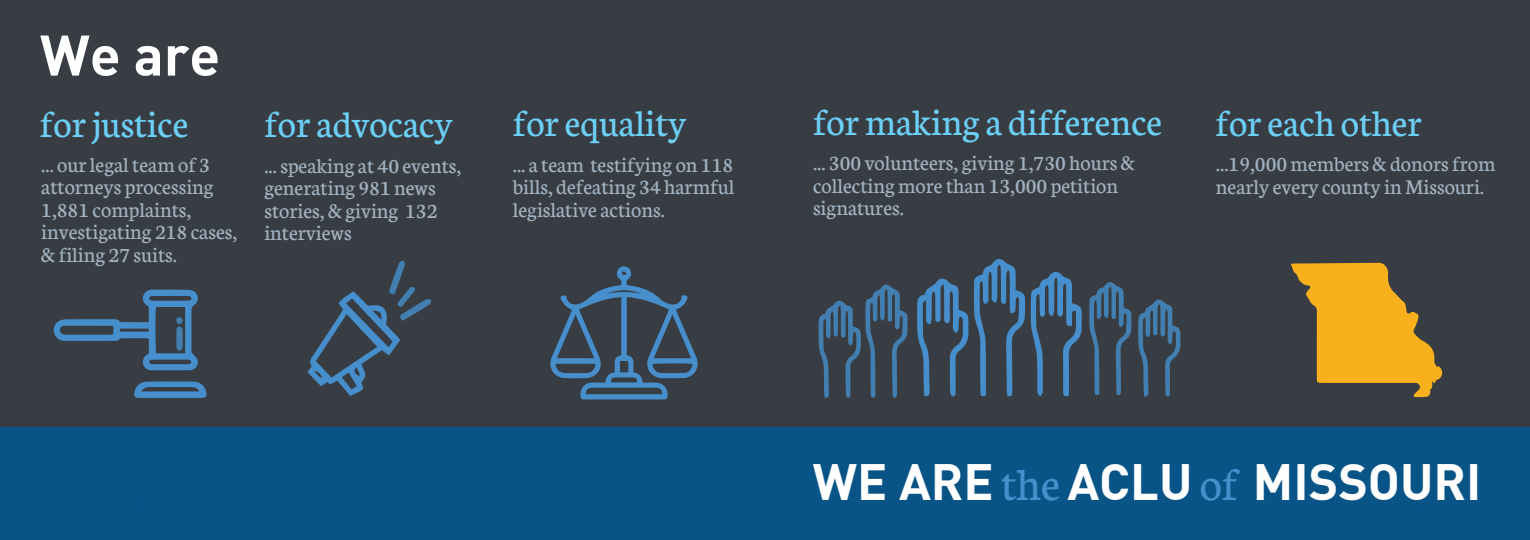
<style>
.page{position:relative;width:1530px;height:540px;background:#fff}
.page>*{position:absolute;margin:0;border:0;box-sizing:border-box;transform-origin:0 0}
.t1{font:700 56.25px "DIN";color:#fff}
.t2{font:700 50px "DIN";color:#fff}
.t3{font:40px "Neuton";color:#6bcff6}
.t4{font:22.5px/22.5px "Neuton";color:#a2b2c1}
.t5{font:700 8.75px "DIN";color:#005487}
.s1{font-family:"Neuton";font-weight:400;font-size:48.75px;color:#468fcc}
</style>
<div class="page">
<div style="left:764px;top:0;width:766px;height:540px;background:#383d43"></div>
<div style="left:0;top:0;width:766px;height:428px;background:#383d43"></div>
<div style="left:0;top:427px;width:1530px;height:113px;background:#085487"></div>
<svg style="left:550px;top:266px;width:148px;height:133px"></svg>
<svg style="left:307px;top:260px;width:124px;height:136px"></svg>
<svg style="left:917px;top:259px;width:165px;height:138px"></svg>
<svg style="left:1291px;top:263px;width:152px;height:134px"></svg>
<svg style="left:134px;top:381px;width:73px;height:17px"></svg>
<svg style="left:53px;top:290px;width:145px;height:80px"></svg>
<div style="left:176px;top:317px;width:7px;height:7px;background:#437eb0;border-radius:50%"></div>
<svg style="left:819px;top:285px;width:89px;height:113px"></svg>
<svg style="left:1089px;top:282px;width:42px;height:113px"></svg>
<svg style="left:1138px;top:299px;width:42px;height:98px"></svg>
<h1 class="t1" style="left:40px;top:19px;width:182px">We are</h1>
<h3 class="t3" style="left:40px;top:103px;width:150px">for justice</h3>
<p class="t4" style="left:41px;top:154px;width:197px">... our legal team of 3 attorneys processing<br>1,881 complaints, investigating 218 cases, &amp; filing 27 suits.</p>
<h3 class="t3" style="left:264px;top:103px;width:190px">for advocacy</h3>
<p class="t4" style="left:264px;top:154px;width:198px">... speaking at 40 events, generating 981 news stories, &amp; giving 132 interviews</p>
<h3 class="t3" style="left:513px;top:102px;width:175px">for equality</h3>
<p class="t4" style="left:513px;top:154px;width:223px;text-align:justify">... a team testifying on 118 bills, defeating 34 harmful legislative actions.</p>
<h3 class="t3" style="left:813px;top:102px;width:351px">for making a difference</h3>
<p class="t4" style="left:813px;top:152px;width:323px">... 300 volunteers, giving 1,730 hours &amp; collecting more than 13,000 petition signatures.</p>
<h3 class="t3" style="left:1216px;top:102px;width:208px">for each other</h3>
<p class="t4" style="left:1216px;top:153px;width:281px">...19,000 members &amp; donors from nearly every county in Missouri.</p>
<h2 class="t2" style="left:813px;top:449px;width:670px">WE ARE<span class="s1">the</span>ACLU<span class="s1">of</span> MISSOURI</h2>
<p class="t5" style="left:1418px;top:497px;width:5px">/</p>
</div>
